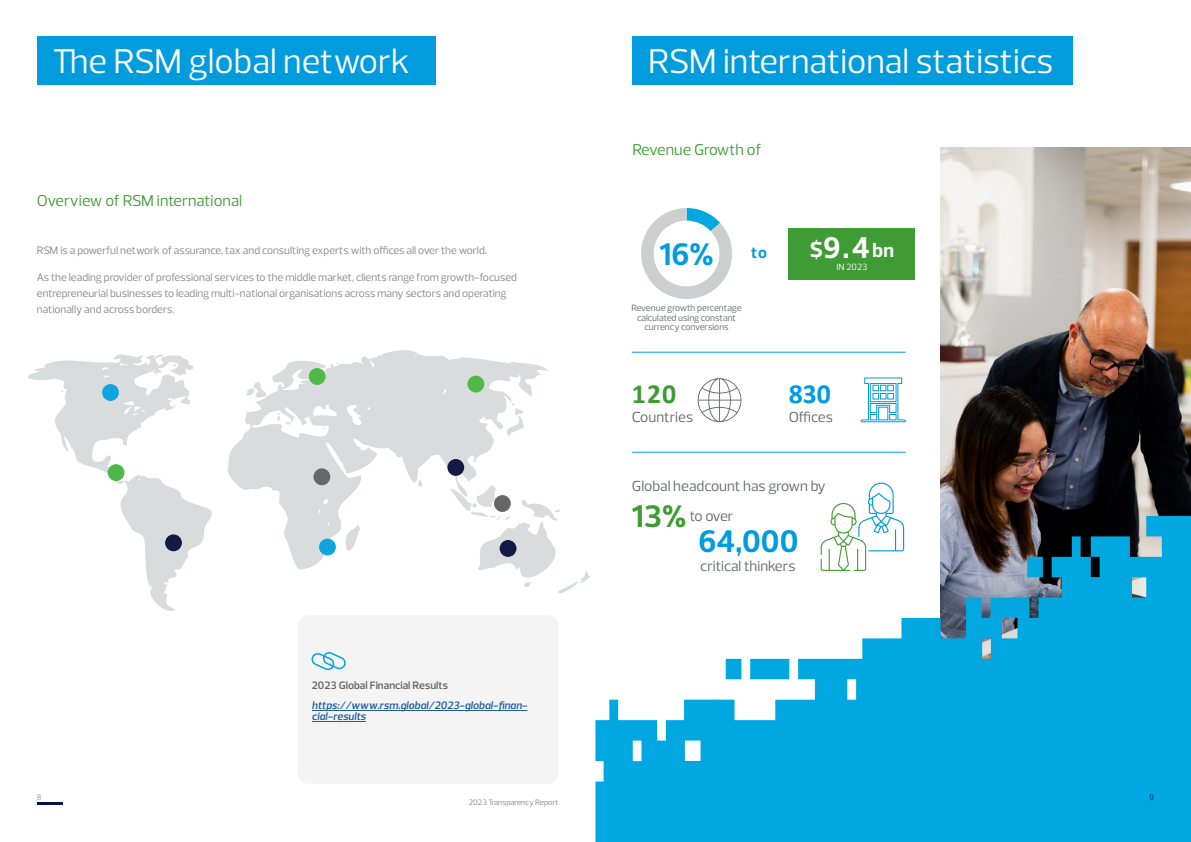
<style>
.page{position:relative;width:1191px;height:842px;background:#fff}
.page>*{position:absolute;margin:0;border:0;box-sizing:border-box;transform-origin:0 0}
.t1{font:35px "Prelo";color:#fff}
.t2{font:700 31.7px "Prelo";color:#009cde}
.t3{font:700 31.7px "Prelo";color:#3f9c35}
.t4{font:700 30.6px "Prelo";color:#fff}
.t5{font:700 27.8px "Calibri";color:#3f9c35}
.t6{font:700 27.8px "Calibri";color:#009cde}
.t7{font:700 16.2px "Prelo";color:#009cde}
.t8{font:16px "Prelo";color:#3f9c35}
.t9{font:14.9px "Prelo";color:#63666a}
.t10{font:11px/16px "Prelo";color:#828588}
.t11{font:italic 600 11px/11px "Prelo";color:#215e9e}
.t12{font:600 11px "Prelo";color:#666}
.t13{font:9.3px/9.3px "Prelo";color:#63666a;text-align:center}
.t14{font:9.3px "Prelo";color:#fff}
.t15{font:8px "Prelo";color:#848688}
.t16{font:8px "Prelo";color:#00153d}
.s1{font-weight:900}
.s2{font-size:22.1px}
.s3{font-size:20px}
</style>
<div class="page">
<img style="left:940px;top:147px;width:251px;height:369px">
<div style="left:788px;top:228px;width:127px;height:51px;background:#3f9c35"></div>
<svg style="left:520px;top:509px;width:71px;height:85px"></svg>
<svg style="left:227px;top:350px;width:321px;height:220px"></svg>
<svg style="left:277px;top:412px;width:13px;height:13px"></svg>
<svg style="left:246px;top:381px;width:23px;height:17px"></svg>
<svg style="left:28px;top:354px;width:184px;height:257px"></svg>
<div style="left:102px;top:384px;width:17px;height:17px;background:#0ea5df;border-radius:50%"></div>
<div style="left:319px;top:539px;width:17px;height:16px;background:#0ea5df;border-radius:50%"></div>
<div style="left:467px;top:376px;width:17px;height:16px;background:#50b848;border-radius:50%"></div>
<div style="left:108px;top:464px;width:16px;height:17px;background:#50b848;border-radius:50%"></div>
<div style="left:309px;top:368px;width:16px;height:17px;background:#50b848;border-radius:50%"></div>
<div style="left:313px;top:468px;width:17px;height:17px;background:#676769;border-radius:50%"></div>
<div style="left:494px;top:495px;width:17px;height:17px;background:#676769;border-radius:50%"></div>
<div style="left:499px;top:540px;width:17px;height:17px;background:#101a44;border-radius:50%"></div>
<div style="left:447px;top:459px;width:17px;height:17px;background:#101a44;border-radius:50%"></div>
<div style="left:165px;top:534px;width:17px;height:17px;background:#101a44;border-radius:50%"></div>
<div style="left:37px;top:37px;width:398px;height:48px;background:#009cde"></div>
<div style="left:632px;top:37px;width:441px;height:48px;background:#009cde"></div>
<svg style="left:595px;top:516px;width:596px;height:326px;fill:#00a7e1"></svg>
<svg style="left:641px;top:208px;width:91px;height:91px"></svg>
<hr style="left:632px;top:352px;width:273px;height:1px;background:#009cde">
<hr style="left:632px;top:452px;width:273px;height:1px;background:#009cde">
<svg style="left:860px;top:377px;width:46px;height:45px"></svg>
<svg style="left:820px;top:483px;width:84px;height:88px"></svg>
<svg style="left:697px;top:378px;width:45px;height:44px"></svg>
<div style="left:298px;top:615px;width:260px;height:169px;background:#f4f4f4;border-radius:11px"></div>
<hr style="left:312px;top:710px;width:215px;height:1px;background:#215e9e">
<hr style="left:312px;top:721px;width:54px;height:1px;background:#215e9e">
<svg style="left:311px;top:652px;width:35px;height:19px"></svg>
<hr style="left:37px;top:802px;width:25px;height:3px;background:#001544">
<h1 class="t1" style="left:53px;top:39px;width:359px">The RSM global network</h1>
<h1 class="t1" style="left:648px;top:39px;width:407px">RSM international statistics</h1>
<h3 class="t8" style="left:37px;top:191px;width:207px">Overview of RSM international</h3>
<p class="t10" style="left:37px;top:242px;width:452px">RSM is a powerful network of assurance, tax and consulting experts with offices all over the world.</p>
<p class="t10" style="left:37px;top:269px;width:482px">As the leading provider of professional services to the middle market, clients range from growth-focused entrepreneurial businesses to leading multi-national organisations across many sectors and operating nationally and across borders.</p>
<p class="t15" style="left:37px;top:793px;width:6px">8</p>
<p class="t12" style="left:312px;top:679px;width:137px">2023 Global Financial Results</p>
<p class="t11" style="left:312px;top:699px;width:217px">https://www.rsm.global/2023-global-finan&shy;cial-results</p>
<p class="t15" style="left:469px;top:797px;width:91px">2023 Transparency Report</p>
<h3 class="t8" style="left:632px;top:140px;width:130px">Revenue Growth of</h3>
<h2 class="t2" style="left:659px;top:235px;width:56px">16<span class="s1">%</span></h2>
<h3 class="t7" style="left:751px;top:243px;width:17px">to</h3>
<p class="t13" style="left:631px;top:304px;width:112px">Revenue growth percentage calculated using constant currency conversions</p>
<h3 class="t5" style="left:632px;top:374px;width:46px">120</h3>
<h3 class="t9" style="left:632px;top:408px;width:63px">Countries</h3>
<h3 class="t4" style="left:809px;top:229px;width:86px"><span class="s2">$</span>9.4<span class="s3">bn</span></h3>
<p class="t14" style="left:836px;top:261px;width:32px">IN 2023</p>
<h3 class="t6" style="left:788px;top:374px;width:44px">830</h3>
<h3 class="t9" style="left:788px;top:408px;width:46px">Offices</h3>
<h3 class="t9" style="left:632px;top:476px;width:196px">Global headcount has grown by</h3>
<h2 class="t3" style="left:632px;top:497px;width:56px">13<span class="s1">%</span></h2>
<h3 class="t9" style="left:689px;top:507px;width:45px">to over</h3>
<h3 class="t9" style="left:700px;top:557px;width:97px">critical thinkers</h3>
<h2 class="t2" style="left:698px;top:522px;width:101px">64,000</h2>
<p class="t16" style="left:1149px;top:793px;width:6px">9</p>
</div>
